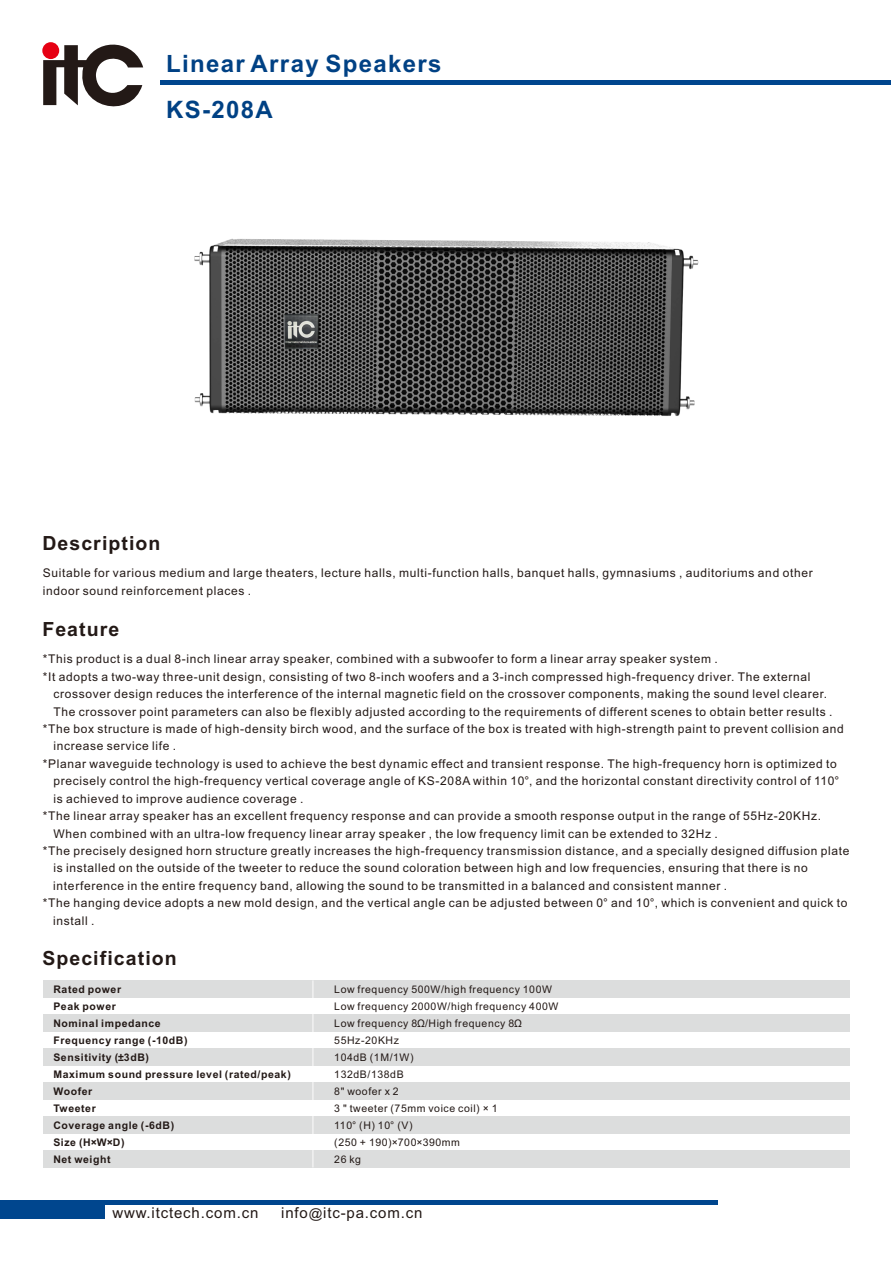
<style>
.page{position:relative;width:893px;height:1263px;background:#fff}
.page>*{position:absolute;margin:0;border:0;box-sizing:border-box;transform-origin:0 0}
.t1{font:700 24px "Arial";letter-spacing:.055em;color:#004184}
.t2{font:700 19.5px "Arial";letter-spacing:.055em;color:#231916}
.t3{font:15px "Arial";letter-spacing:.055em;color:#231916}
.t4{font:12px/17.4px "Arial";letter-spacing:.055em;color:#231916}
.t5{font:10.5px/17px "Arial";letter-spacing:.055em;color:#231916}
.t6{font:700 10.5px/17px "Arial";letter-spacing:.055em;color:#231916}
.s1{font-size:13.5px}
</style>
<div class="page">
<hr style="left:0;top:1200px;width:718px;height:4px;background:#00468e">
<div style="left:0;top:1200px;width:105px;height:18px;background:#00468e"></div>
<div style="left:160px;top:80px;width:730px;height:5px;background:#00468e"></div>
<svg style="left:43px;top:42px;width:100px;height:65px"></svg>
<div style="left:44px;top:980px;width:806px;height:18px;background:#dcdddd"></div>
<div style="left:44px;top:1048px;width:806px;height:18px;background:#dcdddd"></div>
<div style="left:44px;top:1082px;width:806px;height:18px;background:#dcdddd"></div>
<div style="left:44px;top:1014px;width:806px;height:18px;background:#dcdddd"></div>
<div style="left:44px;top:1116px;width:806px;height:17px;background:#dcdddd"></div>
<div style="left:44px;top:1150px;width:806px;height:17px;background:#dcdddd"></div>
<hr style="left:312px;top:980px;width:2px;height:187px;background:#fff">
<img style="left:194px;top:238px;width:505px;height:178px">
<h1 class="t1" style="left:166px;top:54px;width:277px">Linear Array Speakers</h1>
<h1 class="t1" style="left:166px;top:101px;width:108px">KS-208A</h1>
<h2 class="t2" style="left:42px;top:535px;width:120px">Description</h2>
<p class="t4" style="left:43px;top:565px;width:771px">Suitable for various medium and large theaters, lecture halls, multi-function halls, banquet halls, gymnasiums , auditoriums and other indoor sound reinforcement places .</p>
<h2 class="t2" style="left:42px;top:621px;width:78px">Feature</h2>
<p class="t4" style="left:43px;top:651px;width:676px">*This product is a dual 8-inch linear array speaker, combined with a subwoofer to form a linear array speaker system .</p>
<p class="t4" style="left:43px;top:669px;width:769px">*It adopts a two-way three-unit design, consisting of two 8-inch woofers and a 3-inch compressed high-frequency driver. The external</p>
<p class="t4" style="left:54px;top:686px;width:775px">crossover design reduces the interference of the internal magnetic field on the crossover components, making the sound level clearer.</p>
<p class="t4" style="left:54px;top:704px;width:780px">The crossover point parameters can also be flexibly adjusted according to the requirements of different scenes to obtain better results .</p>
<p class="t4" style="left:43px;top:721px;width:803px">*The box structure is made of high-density birch wood, and the surface of the box is treated with high-strength paint to prevent collision and</p>
<p class="t4" style="left:53px;top:739px;width:124px">increase service life .</p>
<p class="t4" style="left:43px;top:756px;width:795px">*Planar waveguide technology is used to achieve the best dynamic effect and transient response. The high-frequency horn is optimized to</p>
<p class="t4" style="left:53px;top:773px;width:787px">precisely control the high-frequency vertical coverage angle of KS-208A within 10°, and the horizontal constant directivity control of 110°</p>
<p class="t4" style="left:53px;top:791px;width:252px">is achieved to improve audience coverage .</p>
<p class="t4" style="left:43px;top:808px;width:780px">*The linear array speaker has an excellent frequency response and can provide a smooth response output in the range of 55Hz-20KHz.</p>
<p class="t4" style="left:53px;top:826px;width:666px">When combined with an ultra-low frequency linear array speaker , the low frequency limit can be extended to 32Hz .</p>
<p class="t4" style="left:43px;top:843px;width:808px">*The precisely designed horn structure greatly increases the high-frequency transmission distance, and a specially designed diffusion plate</p>
<p class="t4" style="left:53px;top:861px;width:756px">is installed on the outside of the tweeter to reduce the sound coloration between high and low frequencies, ensuring that there is no</p>
<p class="t4" style="left:53px;top:878px;width:675px">interference in the entire frequency band, allowing the sound to be transmitted in a balanced and consistent manner .</p>
<p class="t4" style="left:43px;top:895px;width:806px">*The hanging device adopts a new mold design, and the vertical angle can be adjusted between 0° and 10°, which is convenient and quick to</p>
<p class="t4" style="left:53px;top:913px;width:43px">install .</p>
<h2 class="t2" style="left:42px;top:951px;width:136px">Specification</h2>
<p class="t6" style="left:53px;top:981px;width:239px">Rated power<br>Peak power<br>Nominal impedance<br>Frequency range (-10dB)<br>Sensitivity (±3dB)<br>Maximum sound pressure level (rated/peak)<br>Woofer<br>Tweeter<br>Coverage angle (-6dB)<br>Size (H×W×D)<br>Net weight</p>
<p class="t5" style="left:334px;top:982px;width:226px">Low frequency 500W/high frequency 100W<br>Low frequency 2000W/high frequency 400W<br>Low frequency 8Ω/High frequency 8Ω<br>55Hz-20KHz<br>104dB (1M/1W)<br>132dB/138dB<br>8" woofer x 2<br>3 " tweeter (75mm voice coil) × 1<br>110° (H) 10° (V)<br>(250 + 190)×700×390mm<br>26 kg</p>
<p class="t3" style="left:112px;top:1207px;width:147px">www.itctech.com.cn</p>
<p class="t3" style="left:281px;top:1207px;width:143px">info<span class="s1">@</span>itc-pa.com.cn</p>
</div>
